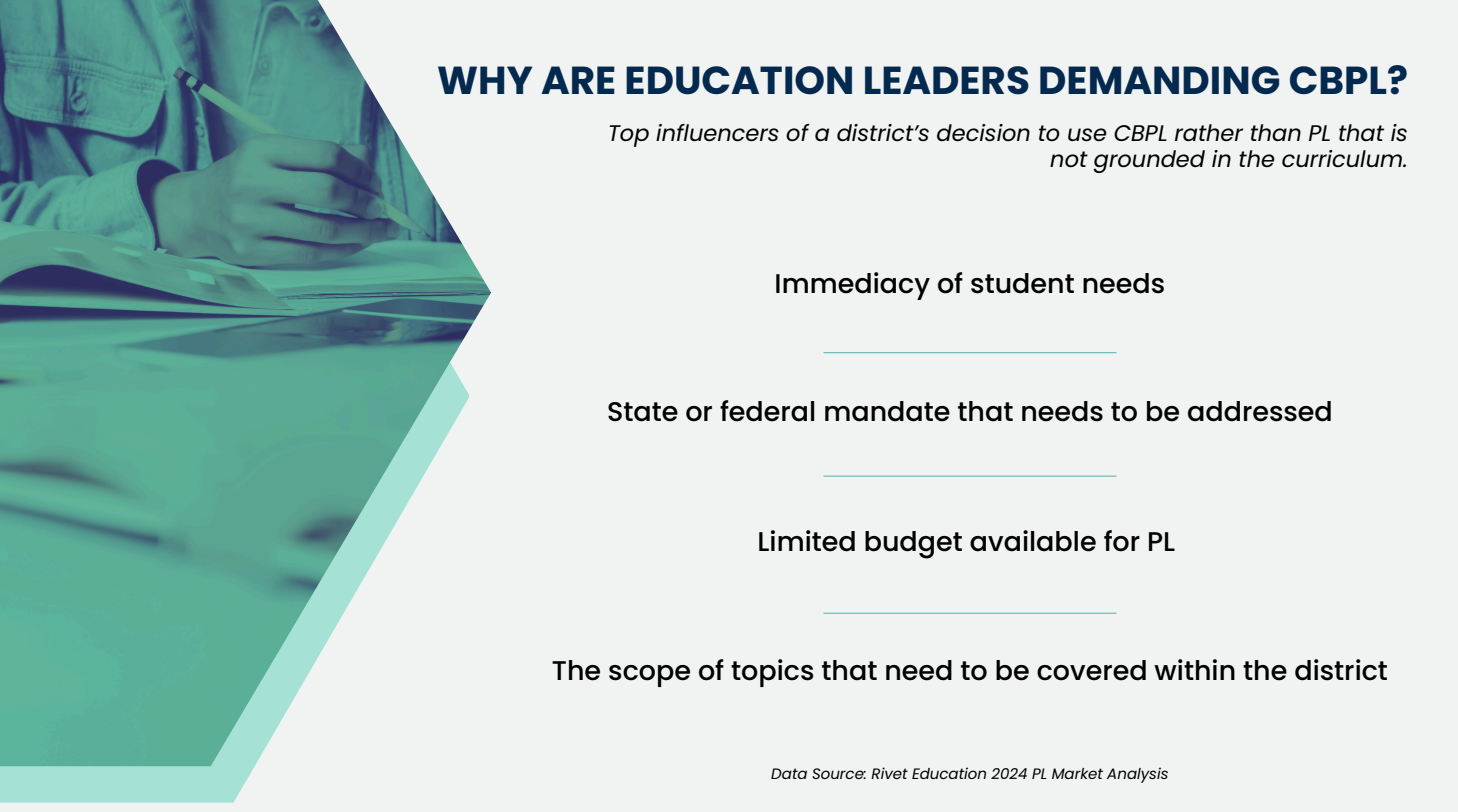
<style>
.page{position:relative;width:1458px;height:812px;background:#fff}
.page>*{position:absolute;margin:0;border:0;box-sizing:border-box;transform-origin:0 0}
.t1{font:700 39px "Poppins";color:#04294f}
.t2{font:500 27px "Poppins";color:#000}
.t3{font:italic 22.5px/25.8px "Poppins";color:#000;text-align:right}
.t4{font:italic 15px "Poppins";color:#000}
</style>
<div class="page">
<div style="left:0;top:0;width:1458px;height:811px;background:#f1f2f2"></div>
<svg style="left:0;top:765px;width:255px;height:37px;background:#a6e0d5"></svg>
<img style="left:0;top:0;width:491px;height:765px">
<hr style="left:823px;top:352px;width:293px;height:1px;background:#62bab0">
<hr style="left:823px;top:475px;width:293px;height:1px;background:#62bab0">
<hr style="left:823px;top:612px;width:293px;height:1px;background:#62bab0">
<p class="t1" style="left:437px;top:53px;width:972px">WHY ARE EDUCATION LEADERS DEMANDING CBPL?</p>
<h2 class="t3" style="left:608px;top:120px;width:802px">Top influencers of a district’s decision to use CBPL rather than PL that is not grounded in the curriculum.</h2>
<h3 class="t2" style="left:775px;top:264px;width:392px">Immediacy of student needs</h3>
<h2 class="t2" style="left:607px;top:392px;width:727px">State or federal mandate that needs to be addressed</h2>
<p class="t2" style="left:758px;top:522px;width:419px">Limited budget available for PL</p>
<h2 class="t2" style="left:552px;top:651px;width:838px">The scope of topics that need to be covered within the district</h2>
<h2 class="t4" style="left:771px;top:763px;width:399px">Data Source: Rivet Education 2024 PL Market Analysis</h2>
</div>
